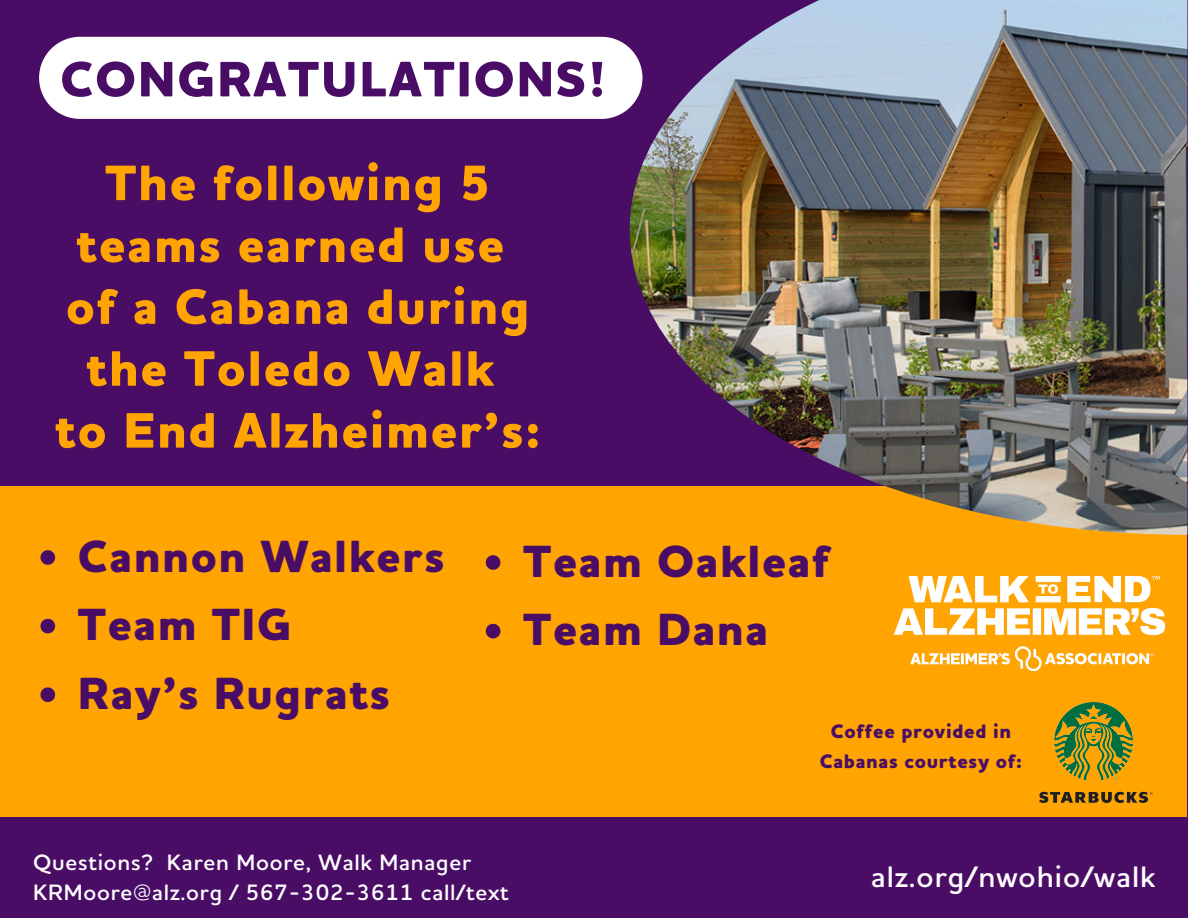
<style>
.page{position:relative;width:1188px;height:918px;background:#4a0d66}
.page>*{position:absolute;margin:0;border:0;box-sizing:border-box;transform-origin:0 0}
.t1{font:800 50.7px/61.8px "Houschka Alt Pro";letter-spacing:.035em;color:#ffa400;text-align:center}
.t2{font:800 50.7px "Houschka Alt Pro";letter-spacing:.035em;color:#4a0d66}
.t3{font:800 45.9px "Houschka Alt Pro";letter-spacing:.035em;color:#4a0d66}
.t4{font:600 30.15px "Houschka Alt Pro";letter-spacing:.035em;color:#fff}
.t5{font:600 22.65px/30.3px "Houschka Alt Pro";letter-spacing:.035em;color:#fff}
.t6{font:800 19.8px/29.7px "Houschka Alt Pro";letter-spacing:.035em;color:#4a0d66;text-align:center}
</style>
<div class="page">
<div style="left:0;top:487px;width:1187px;height:330px;background:#ffa400"></div>
<img style="left:630px;top:0;width:557px;height:535px">
<img style="left:880px;top:476px;width:299px;height:196px">
<img style="left:1039px;top:702px;width:114px;height:100px">
<svg style="left:40px;top:550px;width:15px;height:15px"></svg>
<svg style="left:40px;top:619px;width:15px;height:14px"></svg>
<svg style="left:40px;top:687px;width:15px;height:15px"></svg>
<div style="left:39px;top:37px;width:603px;height:82px;background:#fff;border-radius:41px"></div>
<svg style="left:486px;top:555px;width:14px;height:15px"></svg>
<svg style="left:486px;top:624px;width:14px;height:14px"></svg>
<p class="t2" style="left:60px;top:47px;width:548px">CONGRATULATIONS!</p>
<p class="t1" style="left:55px;top:151px;width:487px">The following 5 teams earned use of a Cabana during the Toledo Walk<br>to End Alzheimer’s:</p>
<p class="t3" style="left:78px;top:527px;width:368px">Cannon Walkers</p>
<p class="t3" style="left:78px;top:595px;width:215px">Team TIG</p>
<p class="t3" style="left:78px;top:664px;width:314px">Ray’s Rugrats</p>
<h5 class="t3" style="left:523px;top:532px;width:308px">Team Oakleaf</h5>
<h4 class="t3" style="left:523px;top:600px;width:246px">Team Dana</h4>
<p class="t6" style="left:820px;top:716px;width:204px">Coffee provided in<br>Cabanas courtesy of:</p>
<p class="t5" style="left:33px;top:846px;width:477px">Questions? Karen Moore, Walk Manager<br>KRMoore@alz.org / 567-302-3611 call/text</p>
<p class="t4" style="left:871px;top:858px;width:286px">alz.org/nwohio/walk</p>
</div>
